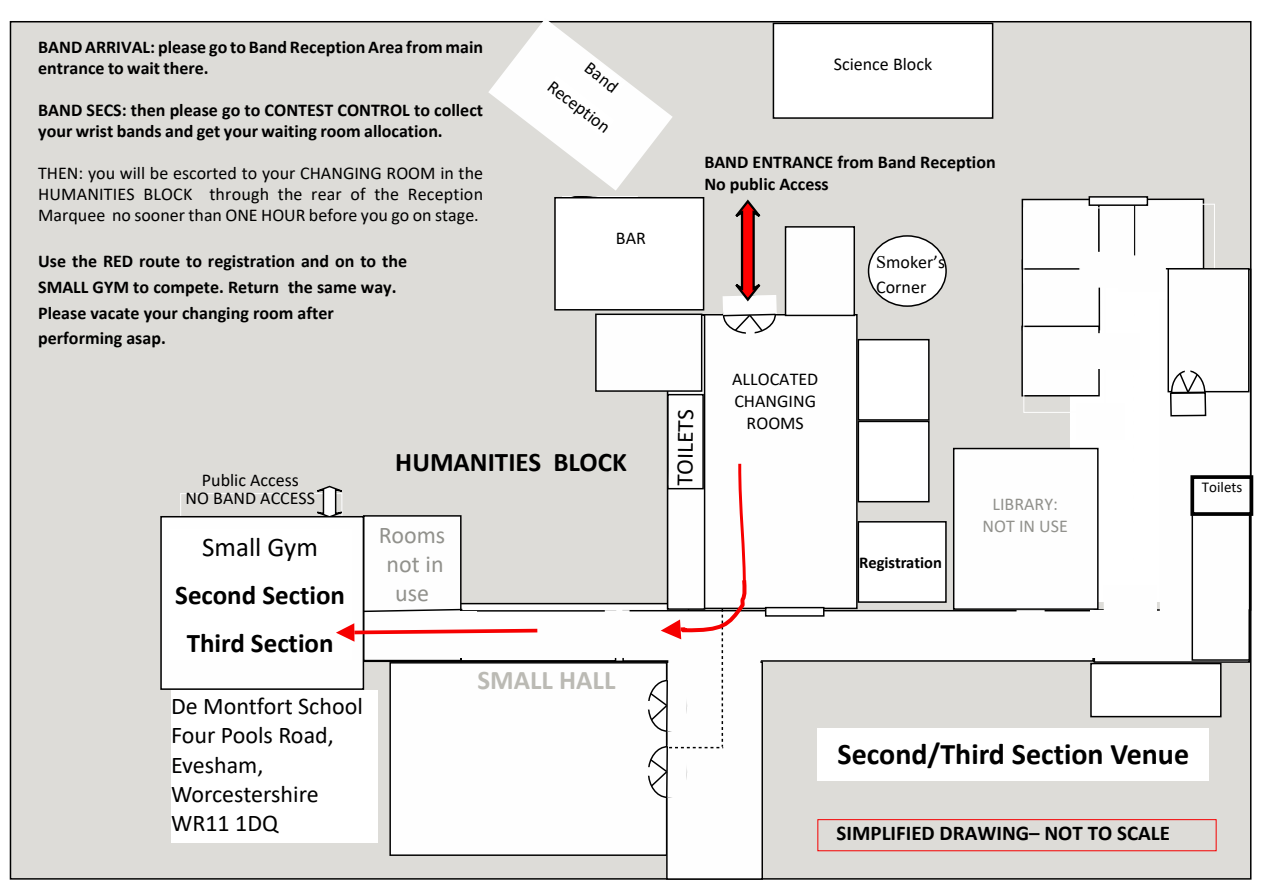
<style>
.page{position:relative;width:1263px;height:893px;background:#fff}
.page>*{position:absolute;margin:0;border:0;box-sizing:border-box;transform-origin:0 0}
.t1{font:700 30px "Calibri";color:#000}
.t2{font:700 27px/48px "Calibri";color:#000;text-align:center}
.t3{font:700 27px "Calibri";color:#bbbab4}
.t4{font:27px "Calibri";color:#000}
.t5{font:24px/29.2px "Calibri";color:#000}
.t6{font:24px/29.2px "Calibri";color:#91918c;text-align:center}
.t7{font:23.7px "Calibri";color:#000}
.t8{font:700 21px "Calibri";color:#000}
.t9{font:700 18px/25.7px "Calibri";color:#000}
.t10{font:18px/21px "Calibri";color:#000;text-align:center}
.t11{font:18px/22px "Calibri";color:#91918c;text-align:center}
.t12{font:700 16.5px "Calibri";color:#000}
.t13{font:15px "Calibri";color:#000}
.s1{font-family:"Times New Roman"}
</style>
<div class="page">
<div style="left:10px;top:21px;width:1241px;height:859px;background:#dddcd8;border:2px solid #000"></div>
<div style="left:389px;top:662px;width:278px;height:194px;background:#fefefe;border:1px solid #000"></div>
<div style="left:666px;top:661px;width:97px;height:219px;background:#fefefe;border:1px solid #000"></div>
<div style="left:818px;top:819px;width:398px;height:32px;border:1px solid #f50000"></div>
<svg style="left:622px;top:268px;width:630px;height:395px;fill:#fefefe"></svg>
<div style="left:953px;top:448px;width:145px;height:162px;background:#fefefe;border:1px solid #000"></div>
<div style="left:605px;top:610px;width:24px;height:48px;background:#fefefe"></div>
<div style="left:667px;top:314px;width:190px;height:295px;background:#fefefe;border:1px solid #000"></div>
<div style="left:1016px;top:610px;width:28px;height:48px;background:#fefefe;border:1px solid #fefefe"></div>
<div style="left:1104px;top:586px;width:53px;height:69px;background:#fefefe"></div>
<div style="left:785px;top:226px;width:70px;height:90px;background:#fefefe;border:1px solid #000"></div>
<svg style="left:667px;top:314px;width:38px;height:93px"></svg>
<div style="left:667px;top:394px;width:37px;height:95px;background:#fefefe;border:1px solid #000"></div>
<div style="left:1022px;top:259px;width:78px;height:71px;background:#fefefe;border:1px solid #000"></div>
<div style="left:1021px;top:326px;width:79px;height:71px;background:#fefefe;border:1px solid #000"></div>
<div style="left:1021px;top:199px;width:79px;height:71px;background:#fefefe;border:1px solid #000"></div>
<div style="left:1098px;top:199px;width:106px;height:71px;background:#fefefe;border:1px solid #000"></div>
<svg style="left:1135px;top:206px;width:1px;height:49px"></svg>
<div style="left:1079px;top:252px;width:48px;height:36px;background:#fefefe"></div>
<div style="left:1092px;top:333px;width:48px;height:36px;background:#fefefe"></div>
<div style="left:1118px;top:255px;width:48px;height:36px;background:#fefefe"></div>
<div style="left:1076px;top:404px;width:48px;height:35px;background:#fefefe"></div>
<svg style="left:722px;top:199px;width:55px;height:134px"></svg>
<div style="left:1024px;top:337px;width:81px;height:75px;border:1px solid #fefefe"></div>
<div style="left:1024px;top:271px;width:81px;height:75px;border:1px solid #fefefe"></div>
<div style="left:1133px;top:204px;width:81px;height:75px;border:1px solid #fefefe"></div>
<svg style="left:888px;top:640px;width:183px;height:2px"></svg>
<svg style="left:1133px;top:295px;width:1px;height:286px"></svg>
<div style="left:1160px;top:300px;width:61px;height:315px;background:#fefefe"></div>
<div style="left:1167px;top:268px;width:82px;height:124px;background:#fefefe;border:1px solid #000"></div>
<div style="left:1170px;top:392px;width:36px;height:24px;background:#fefefe;border:1px solid #000"></div>
<svg style="left:1170px;top:370px;width:36px;height:24px"></svg>
<div style="left:1090px;top:611px;width:29px;height:47px;background:#fefefe"></div>
<div style="left:1190px;top:475px;width:63px;height:41px;border:4px solid #000"></div>
<div style="left:1191px;top:513px;width:59px;height:148px;border:1px solid #000"></div>
<div style="left:1088px;top:196px;width:60px;height:10px;background:#fefefe;border:1px solid #000"></div>
<div style="left:765px;top:607px;width:59px;height:10px;background:#fefefe;border:1px solid #000"></div>
<div style="left:595px;top:314px;width:107px;height:78px;background:#fefefe;border:1px solid #000"></div>
<div style="left:868px;top:235px;width:79px;height:72px;background:#fff;border:2px solid #000;border-radius:50%"></div>
<svg style="left:649px;top:407px;width:126px;height:392px"></svg>
<div style="left:171px;top:690px;width:207px;height:152px;background:#fff"></div>
<div style="left:160px;top:516px;width:204px;height:174px;background:#fefefe;border:2px solid #000"></div>
<div style="left:818px;top:728px;width:391px;height:53px;background:#fff"></div>
<div style="left:773px;top:23px;width:220px;height:96px;background:#fff;border:2px solid #000"></div>
<div style="left:1090px;top:663px;width:131px;height:54px;background:#fff;border:2px solid #000"></div>
<div style="left:857px;top:339px;width:72px;height:82px;background:#fff;border:2px solid #000"></div>
<svg style="left:301px;top:485px;width:316px;height:177px"></svg>
<div style="left:857px;top:421px;width:72px;height:81px;background:#fff;border:2px solid #000"></div>
<div style="left:857px;top:521px;width:90px;height:82px;background:#fff;border:2px solid #000"></div>
<div style="left:554px;top:197px;width:150px;height:114px;background:#fff;border:2px solid #000"></div>
<svg style="left:488px;top:21px;width:185px;height:170px"></svg>
<p class="t9" style="left:38px;top:38px;width:446px;line-height:21px">BAND ARRIVAL: please go to Band Reception Area from main entrance to wait there.</p>
<p class="t9" style="left:38px;top:101px;width:446px;line-height:21px">BAND SECS: then please go to CONTEST CONTROL to collect your wrist bands and get your waiting room allocation.</p>
<p class="t10" style="left:38px;top:164px;width:446px;text-align:justify">THEN: you will be escorted to your CHANGING ROOM in the HUMANITIES BLOCK through the rear of the Reception Marquee no sooner than ONE HOUR before you go on stage.</p>
<p class="t9" style="left:38px;top:250px;width:370px">Use the RED route to registration and on to the SMALL GYM to compete. Return the same way.<br>Please vacate your changing room after performing asap.</p>
<p class="t10" style="left:583px;top:41px;width:75px;line-height:36.9px;rotate:38deg">Band<br>Reception</p>
<p class="t10" style="left:616px;top:229px;width:31px">BAR</p>
<p class="t10" style="left:186px;top:472px;width:131px;line-height:18px">Public Access<br>NO BAND ACCESS</p>
<h2 class="t4" style="left:202px;top:536px;width:117px">Small Gym</h2>
<h2 class="t2" style="left:175px;top:574px;width:171px">Second Section<br>Third Section</h2>
<h3 class="t5" style="left:171px;top:693px;width:193px">De Montfort School<br>Four Pools Road,<br>Evesham,<br>Worcestershire<br>WR11 1DQ</h3>
<h2 class="t2" style="left:395px;top:440px;width:233px">HUMANITIES BLOCK</h2>
<h3 class="t6" style="left:379px;top:522px;width:68px">Rooms not in use</h3>
<h2 class="t3" style="left:477px;top:669px;width:139px">SMALL HALL</h2>
<p class="t10" style="left:834px;top:55px;width:100px">Science Block</p>
<p class="t9" style="left:704px;top:152px;width:293px;line-height:22px">BAND ENTRANCE from Band Reception<br>No public Access</p>
<p class="t10" style="left:876px;top:251px;width:70px;line-height:25px;text-align:left"><span class="s1">S</span>moker’s<br>Corner</p>
<h3 class="t7" style="left:674px;top:485px;width:78px;rotate:-89deg">TOILETS</h3>
<p class="t10" style="left:732px;top:369px;width:88px;line-height:22px">ALLOCATED<br>CHANGING<br>ROOMS</p>
<p class="t12" style="left:859px;top:556px;width:84px">Registration</p>
<p class="t11" style="left:983px;top:494px;width:87px">LIBRARY:<br>NOT IN USE</p>
<p class="t13" style="left:1202px;top:481px;width:42px">Toilets</p>
<h1 class="t1" style="left:837px;top:742px;width:353px">Second/Third Section Venue</h1>
<p class="t8" style="left:836px;top:824px;width:335px">SIMPLIFIED DRAWING– NOT TO SCALE</p>
</div>
